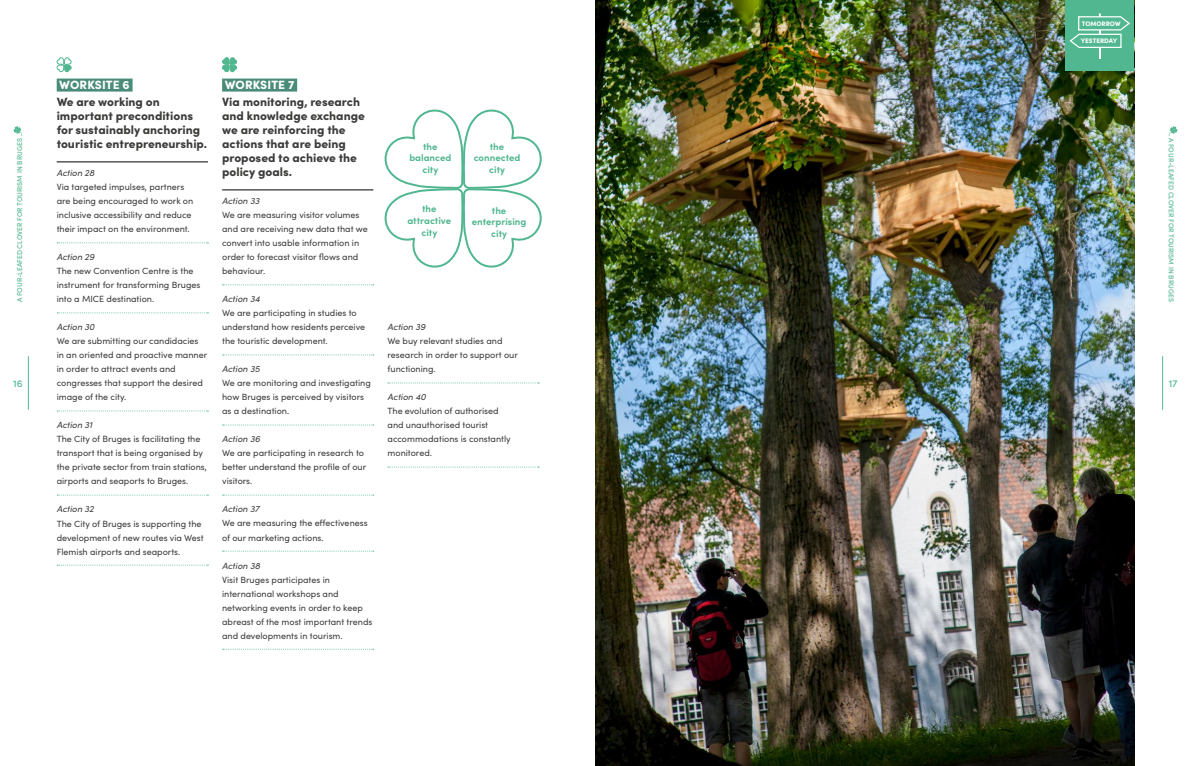
<style>
.page{position:relative;width:1191px;height:766px;background:#fff}
.page>*{position:absolute;margin:0;border:0;box-sizing:border-box;transform-origin:0 0}
.t1{font:900 12px/14px "Sofia Pro";color:#3c3c3b}
.t2{font:900 12px "Sofia Pro";letter-spacing:.01em;color:#fff}
.t3{font:500 10px "Sofia Pro";color:#51b790}
.t4{font:700 9.6px/11.5px "Sofia Pro";color:#51b790;text-align:center}
.t5{font:9px/14px "Sofia Pro";color:#3c3c3b}
.t6{font:italic 9px "Sofia Pro";color:#3c3c3b}
.t7{font:500 7px "Sofia Pro";color:#51b790}
.t8{font:900 6.5px "Sofia Pro";letter-spacing:-.005em;color:#fff}
</style>
<div class="page">
<svg style="left:13px;top:126px;width:9px;height:10px"></svg>
<hr style="left:28px;top:356px;width:1px;height:53px;background:#51b790">
<hr style="left:1162px;top:356px;width:1px;height:53px;background:#51b790">
<svg style="left:1168px;top:126px;width:9px;height:10px"></svg>
<img style="left:595px;top:0;width:539px;height:765px">
<div style="left:57px;top:78px;width:76px;height:13px;background:#4a8c79"></div>
<hr style="left:57px;top:161px;width:151px;height:1px;background:#000">
<svg style="left:57px;top:242px;width:151px;height:1px"></svg>
<svg style="left:57px;top:312px;width:151px;height:1px"></svg>
<svg style="left:57px;top:410px;width:151px;height:1px"></svg>
<svg style="left:57px;top:494px;width:151px;height:1px"></svg>
<svg style="left:57px;top:564px;width:151px;height:1px"></svg>
<svg style="left:56px;top:57px;width:16px;height:16px"></svg>
<div style="left:222px;top:78px;width:75px;height:13px;background:#4a8c79"></div>
<hr style="left:222px;top:189px;width:151px;height:1px;background:#000">
<svg style="left:223px;top:284px;width:151px;height:1px"></svg>
<svg style="left:223px;top:354px;width:151px;height:1px"></svg>
<svg style="left:223px;top:424px;width:151px;height:1px"></svg>
<svg style="left:223px;top:494px;width:151px;height:1px"></svg>
<svg style="left:223px;top:550px;width:151px;height:1px"></svg>
<svg style="left:223px;top:648px;width:151px;height:1px"></svg>
<svg style="left:222px;top:57px;width:15px;height:16px"></svg>
<svg style="left:388px;top:382px;width:151px;height:1px"></svg>
<svg style="left:388px;top:466px;width:151px;height:1px"></svg>
<div style="left:1065px;top:0;width:69px;height:71px;background:#51b790"></div>
<svg style="left:1069px;top:13px;width:61px;height:46px"></svg>
<svg style="left:384px;top:109px;width:158px;height:159px"></svg>
<p class="t7" style="left:15px;top:302px;width:166px;rotate:-90deg">A FOUR-LEAFED CLOVER FOR TOURISM IN BRUGES</p>
<p class="t3" style="left:13px;top:375px;width:11px">16</p>
<h1 class="t2" style="left:59px;top:75px;width:72px">WORKSITE 6</h1>
<h1 class="t1" style="left:57px;top:94px;width:152px">We are working on important preconditions for sustainably anchoring touristic entrepreneurship.</h1>
<p class="t6" style="left:57px;top:166px;width:39px">Action 28</p>
<p class="t5" style="left:57px;top:179px;width:138px">Via targeted impulses, partners are being encouraged to work on inclusive accessibility and reduce their impact on the environment.</p>
<p class="t6" style="left:57px;top:250px;width:39px">Action 29</p>
<p class="t5" style="left:57px;top:263px;width:145px">The new Convention Centre is the instrument for transforming Bruges into a MICE destination.</p>
<p class="t6" style="left:57px;top:320px;width:39px">Action 30</p>
<p class="t5" style="left:57px;top:333px;width:152px">We are submitting our candidacies in an oriented and proactive manner in order to attract events and congresses that support the desired image of the city.</p>
<p class="t6" style="left:57px;top:418px;width:37px">Action 31</p>
<p class="t5" style="left:57px;top:431px;width:152px">The City of Bruges is facilitating the transport that is being organised by the private sector from train stations, airports and seaports to Bruges.</p>
<p class="t6" style="left:57px;top:502px;width:39px">Action 32</p>
<p class="t5" style="left:57px;top:515px;width:148px">The City of Bruges is supporting the development of new routes via West<br>Flemish airports and seaports.</p>
<h1 class="t2" style="left:225px;top:75px;width:71px">WORKSITE 7</h1>
<h1 class="t1" style="left:222px;top:94px;width:144px">Via monitoring, research and knowledge exchange we are reinforcing the actions that are being proposed to achieve the policy goals.</h1>
<p class="t6" style="left:222px;top:194px;width:39px">Action 33</p>
<p class="t5" style="left:222px;top:207px;width:147px">We are measuring visitor volumes and are receiving new data that we convert into usable information in order to forecast visitor flows and behaviour.</p>
<p class="t6" style="left:222px;top:292px;width:39px">Action 34</p>
<p class="t5" style="left:222px;top:305px;width:145px">We are participating in studies to understand how residents perceive the touristic development.</p>
<p class="t6" style="left:222px;top:362px;width:39px">Action 35</p>
<p class="t5" style="left:222px;top:375px;width:150px">We are monitoring and investigating how Bruges is perceived by visitors as a destination.</p>
<p class="t6" style="left:222px;top:432px;width:39px">Action 36</p>
<p class="t5" style="left:222px;top:445px;width:146px">We are participating in research to better understand the profile of our visitors.</p>
<p class="t6" style="left:222px;top:502px;width:39px">Action 37</p>
<p class="t5" style="left:222px;top:515px;width:147px">We are measuring the effectiveness of our marketing actions.</p>
<p class="t6" style="left:222px;top:558px;width:39px">Action 38</p>
<p class="t5" style="left:222px;top:571px;width:152px">Visit Bruges participates in international workshops and networking events in order to keep abreast of the most important trends and developments in tourism.</p>
<p class="t4" style="left:409px;top:140px;width:44px">the balanced city</p>
<p class="t4" style="left:407px;top:202px;width:45px">the attractive city</p>
<p class="t4" style="left:474px;top:140px;width:48px">the connected city</p>
<p class="t4" style="left:472px;top:204px;width:56px">the enterprising city</p>
<p class="t6" style="left:387px;top:320px;width:39px">Action 39</p>
<p class="t5" style="left:387px;top:333px;width:132px">We buy relevant studies and research in order to support our functioning.</p>
<p class="t6" style="left:387px;top:390px;width:40px">Action 40</p>
<p class="t5" style="left:387px;top:403px;width:125px">The evolution of authorised and unauthorised tourist accommodations is constantly monitored.</p>
<p class="t8" style="left:1081px;top:18px;width:40px">TOMORROW</p>
<p class="t8" style="left:1080px;top:36px;width:38px">YESTERDAY</p>
<p class="t7" style="left:1176px;top:138px;width:166px;rotate:90deg">A FOUR-LEAFED CLOVER FOR TOURISM IN BRUGES</p>
<p class="t3" style="left:1168px;top:375px;width:10px">17</p>
</div>
